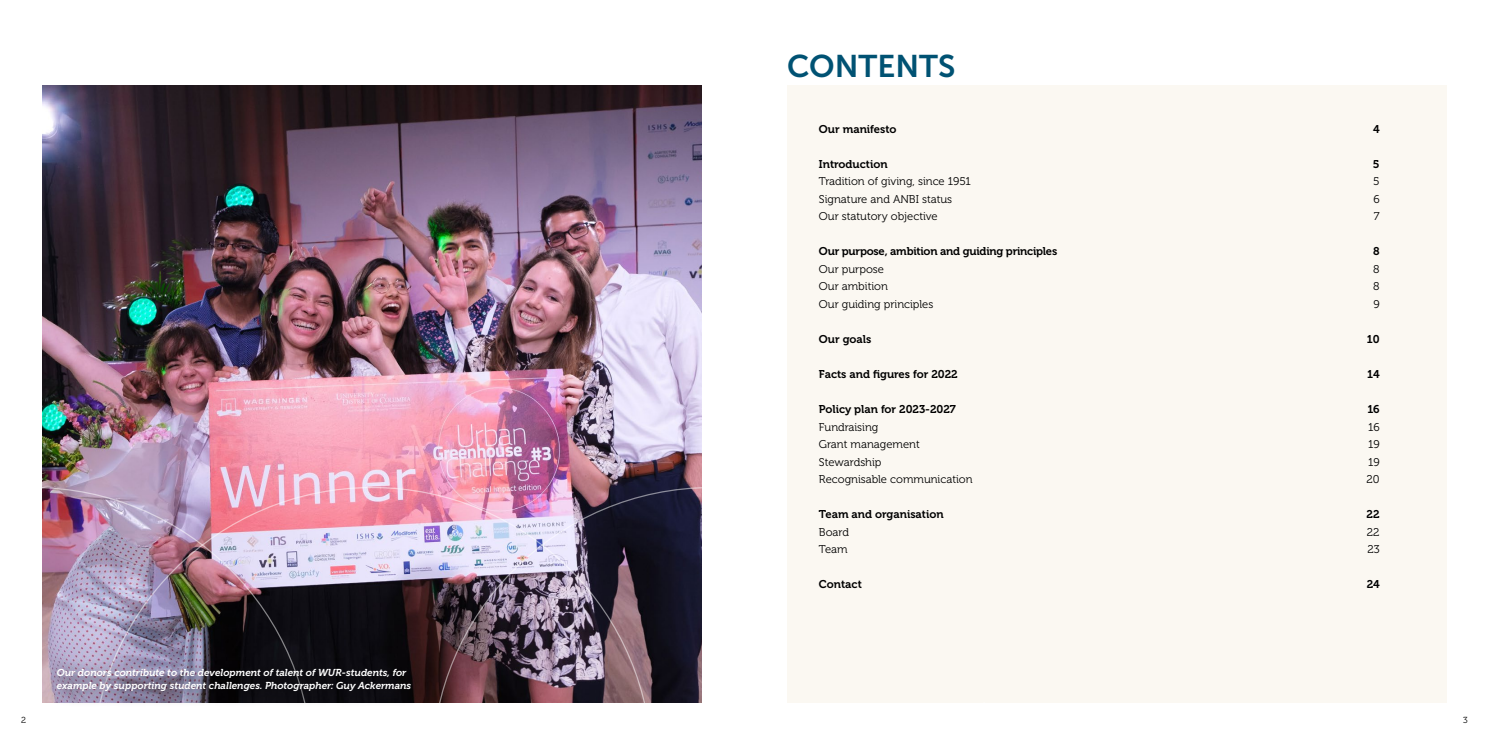
<style>
.page{position:relative;width:1489px;height:745px;background:#fff}
.page>*{position:absolute;margin:0;border:0;box-sizing:border-box;transform-origin:0 0}
.t1{font:31.25px "Museo Sans 700";color:#005273}
.t2{font:11.25px "Museo 300";color:#000}
.t3{font:11.25px "Museo 700";color:#000}
.t4{font:11.25px "Museo 700";letter-spacing:-.02em;color:#000}
.t5{font:italic 10px/12.5px "Museo 700";color:#fff}
.t6{font:8.75px "Museo 300";color:#000}
</style>
<div class="page">
<div style="left:787px;top:85px;width:659px;height:617px;background:#fbf8f2"></div>
<img style="left:43px;top:85px;width:659px;height:401px">
<img style="left:42px;top:486px;width:50px;height:217px">
<img style="left:92px;top:486px;width:339px;height:217px">
<img style="left:431px;top:486px;width:561px;height:217px">
<div style="left:46px;top:656px;width:382px;height:52px;background:#000;opacity:.75"></div>
<div style="left:787px;top:449px;width:353px;height:252px;background:#fbf8f2"></div>
<h1 class="t1" style="left:787px;top:48px;width:170px">CONTENTS</h1>
<p class="t5" style="left:57px;top:666px;width:356px">Our donors contribute to the development of talent of WUR-students, for example by supporting student challenges. Photographer: Guy Ackermans</p>
<p class="t3" style="left:819px;top:122px;width:79px">Our manifesto</p>
<p class="t3" style="left:1372px;top:122px;width:8px">4</p>
<p class="t3" style="left:819px;top:157px;width:70px">Introduction</p>
<p class="t3" style="left:1372px;top:157px;width:8px">5</p>
<p class="t2" style="left:819px;top:175px;width:153px">Tradition of giving, since 1951</p>
<p class="t2" style="left:1373px;top:175px;width:8px">5</p>
<p class="t2" style="left:819px;top:193px;width:135px">Signature and ANBI status</p>
<p class="t2" style="left:1373px;top:193px;width:8px">6</p>
<p class="t2" style="left:819px;top:210px;width:120px">Our statutory objective</p>
<p class="t2" style="left:1373px;top:210px;width:7px">7</p>
<p class="t4" style="left:819px;top:245px;width:240px">Our purpose, ambition and guiding principles</p>
<p class="t3" style="left:1372px;top:245px;width:8px">8</p>
<p class="t2" style="left:819px;top:263px;width:67px">Our purpose</p>
<p class="t2" style="left:1373px;top:263px;width:8px">8</p>
<p class="t2" style="left:819px;top:280px;width:71px">Our ambition</p>
<p class="t2" style="left:1373px;top:280px;width:8px">8</p>
<p class="t2" style="left:819px;top:298px;width:116px">Our guiding principles</p>
<p class="t2" style="left:1373px;top:298px;width:8px">9</p>
<p class="t3" style="left:819px;top:332px;width:54px">Our goals</p>
<p class="t3" style="left:1366px;top:332px;width:14px">10</p>
<p class="t3" style="left:819px;top:367px;width:140px">Facts and figures for 2022</p>
<p class="t3" style="left:1367px;top:367px;width:14px">14</p>
<p class="t3" style="left:819px;top:402px;width:138px">Policy plan for 2023-2027</p>
<p class="t3" style="left:1367px;top:402px;width:14px">16</p>
<p class="t2" style="left:819px;top:420px;width:61px">Fundraising</p>
<p class="t2" style="left:1367px;top:420px;width:13px">16</p>
<p class="t2" style="left:819px;top:438px;width:102px">Grant management</p>
<p class="t2" style="left:1367px;top:438px;width:13px">19</p>
<p class="t2" style="left:819px;top:455px;width:64px">Stewardship</p>
<p class="t2" style="left:1367px;top:455px;width:13px">19</p>
<p class="t2" style="left:819px;top:473px;width:155px">Recognisable communication</p>
<p class="t2" style="left:1366px;top:473px;width:15px">20</p>
<p class="t3" style="left:819px;top:507px;width:126px">Team and organisation</p>
<p class="t3" style="left:1366px;top:507px;width:15px">22</p>
<p class="t2" style="left:819px;top:525px;width:32px">Board</p>
<p class="t2" style="left:1366px;top:525px;width:14px">22</p>
<p class="t2" style="left:819px;top:543px;width:30px">Team</p>
<p class="t2" style="left:1367px;top:543px;width:14px">23</p>
<p class="t3" style="left:819px;top:577px;width:44px">Contact</p>
<p class="t3" style="left:1366px;top:577px;width:14px">24</p>
<p class="t6" style="left:21px;top:715px;width:6px">2</p>
<p class="t6" style="left:1462px;top:715px;width:6px">3</p>
</div>
